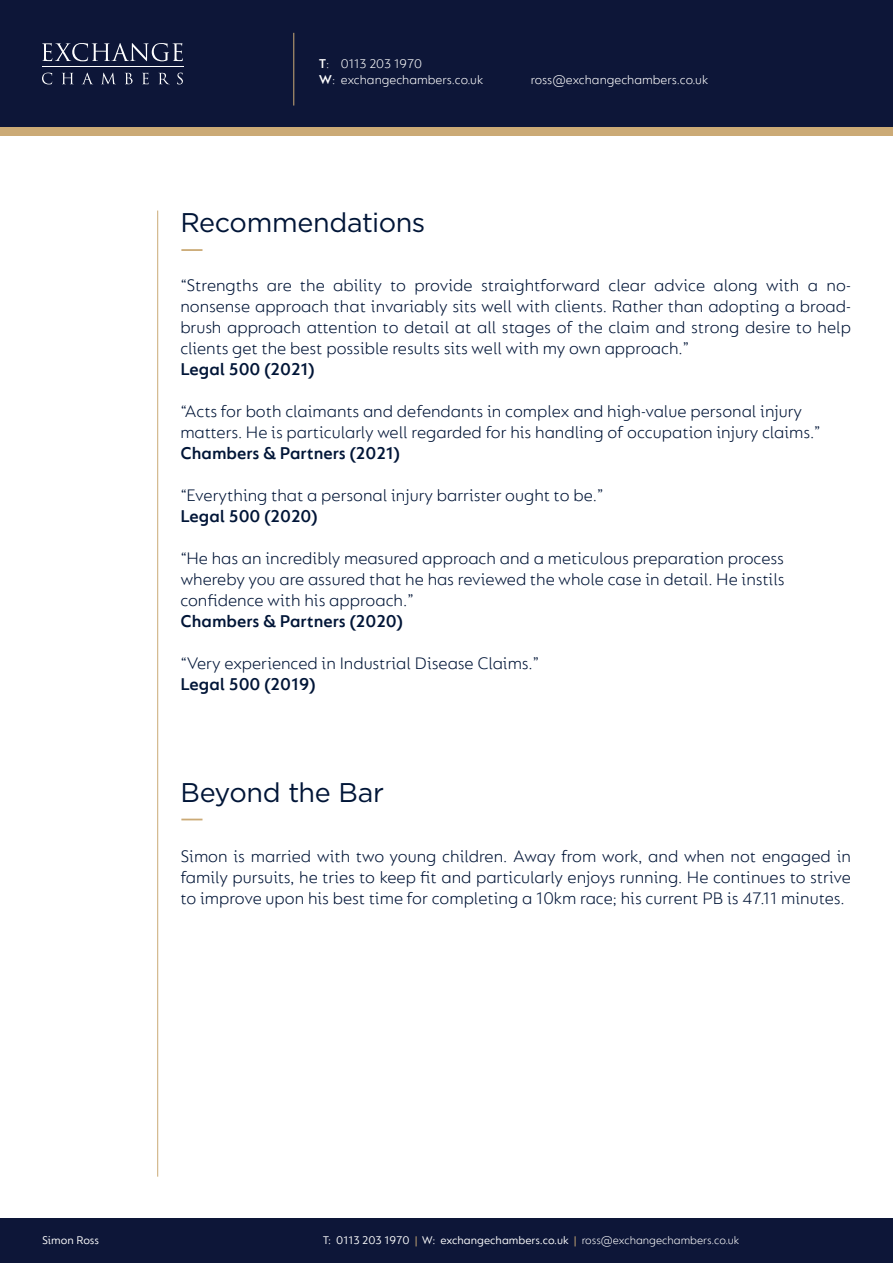
<style>
.page{position:relative;width:893px;height:1263px;background:#fff}
.page>*{position:absolute;margin:0;border:0;box-sizing:border-box;transform-origin:0 0}
.t1{font:27px "Gotham";letter-spacing:-.015em;color:#001537}
.t2{font:300 18px/21px "FS Lucas";color:#001537}
.t3{font:600 18px "FS Lucas";color:#001537}
.t4{font:300 13.5px/16.2px "FS Lucas";color:#fff}
.t5{font:12px "FS Lucas";color:#fff}
.s1{font-weight:600}
.s2{color:#cbaa76}
.s3{font-weight:300}
</style>
<div class="page">
<div style="left:0;top:64px;width:893px;height:72px;background:#cbaa76"></div>
<div style="left:0;top:0;width:893px;height:127px;background:#0d1638"></div>
<div style="left:0;top:1219px;width:893px;height:44px;background:#0d1638"></div>
<hr style="left:42px;top:67px;width:142px;height:1px;background:#fff">
<svg style="left:42px;top:43px;width:141px;height:18px"></svg>
<svg style="left:42px;top:73px;width:10px;height:11px"></svg>
<svg style="left:62px;top:73px;width:11px;height:11px"></svg>
<svg style="left:82px;top:73px;width:11px;height:11px"></svg>
<svg style="left:102px;top:73px;width:13px;height:11px"></svg>
<svg style="left:125px;top:73px;width:8px;height:11px"></svg>
<svg style="left:142px;top:73px;width:7px;height:11px"></svg>
<svg style="left:159px;top:73px;width:10px;height:11px"></svg>
<svg style="left:177px;top:73px;width:6px;height:11px"></svg>
<hr style="left:293px;top:33px;width:1px;height:73px;background:#cbaa76">
<hr style="left:157px;top:211px;width:1px;height:966px;background:#cbaa76">
<hr style="left:181px;top:249px;width:21px;height:2px;background:#cbaa76">
<svg style="left:181px;top:819px;width:21px;height:1px"></svg>
<p class="t4" style="left:319px;top:55px;width:166px"><span class="s1">T</span>: 0113 203 1970<br><span class="s1">W</span>: exchangechambers.co.uk</p>
<p class="t4" style="left:531px;top:71px;width:179px">ross@exchangechambers.co.uk</p>
<p class="t1" style="left:180px;top:205px;width:247px">Recommendations</p>
<p class="t2" style="left:180px;top:274px;width:672px;text-align:justify">“Strengths are the ability to provide straightforward clear advice along with a no&shy;nonsense approach that invariably sits well with clients. Rather than adopting a broad&shy;brush approach attention to detail at all stages of the claim and strong desire to help clients get the best possible results sits well with my own approach.”</p>
<p class="t3" style="left:180px;top:359px;width:136px">Legal 500 (2021)</p>
<p class="t2" style="left:180px;top:400px;width:642px">“Acts for both claimants and defendants in complex and high-value personal injury matters. He is particularly well regarded for his handling of occupation injury claims.”</p>
<p class="t3" style="left:180px;top:443px;width:221px">Chambers &amp; Partners (2021)</p>
<p class="t2" style="left:180px;top:484px;width:425px">“Everything that a personal injury barrister ought to be.”</p>
<p class="t3" style="left:180px;top:506px;width:139px">Legal 500 (2020)</p>
<p class="t2" style="left:180px;top:547px;width:606px">“He has an incredibly measured approach and a meticulous preparation process whereby you are assured that he has reviewed the whole case in detail. He instils confidence with his approach.”<br><span class="s1">Chambers &amp; Partners (2020)</span></p>
<p class="t2" style="left:180px;top:652px;width:360px">“Very experienced in Industrial Disease Claims.”<br><span class="s1">Legal 500 (2019)</span></p>
<p class="t1" style="left:180px;top:775px;width:205px">Beyond the Bar</p>
<p class="t2" style="left:180px;top:845px;width:672px;text-align:justify">Simon is married with two young children. Away from work, and when not engaged in family pursuits, he tries to keep fit and particularly enjoys running. He continues to strive to improve upon his best time for completing a 10km race; his current PB is 47.11 minutes.</p>
<p class="t5" style="left:42px;top:1233px;width:59px">Simon Ross</p>
<p class="t5" style="left:323px;top:1233px;width:418px">T: 0113 203 1970 <span class="s2">|</span> W: exchangechambers.co.uk <span class="s2">|</span> <span class="s3">ross@exchangechambers.co.uk</span></p>
</div>
